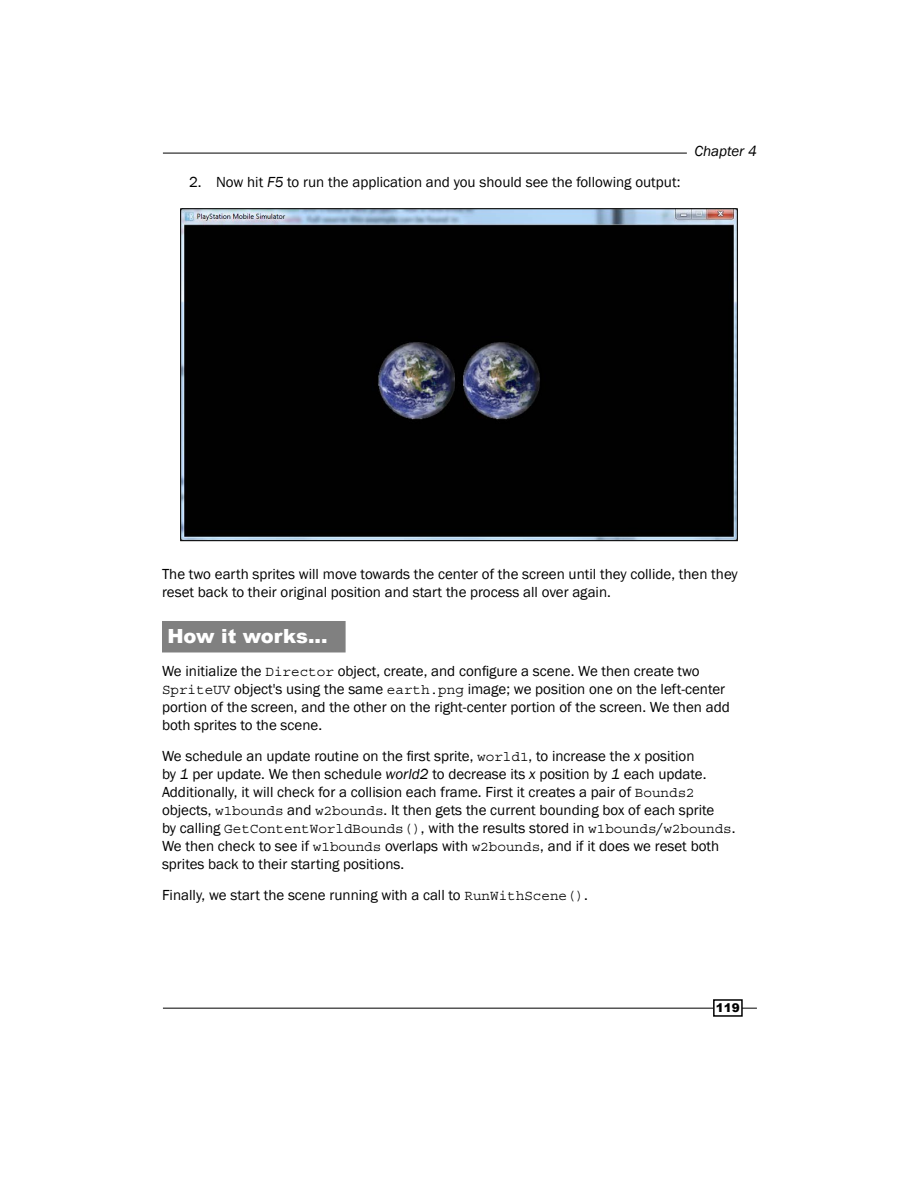
<style>
.page{position:relative;width:918px;height:1188px;background:#fff}
.page>*{position:absolute;margin:0;border:0;box-sizing:border-box;transform-origin:0 0}
.Heading_2_Heading_2{font:900 19.5px "Arial";color:#fff}
.Normal__PACKT{font:15px/18px "Franklin Gothic";color:#000}
.t1{font:italic 15px "Franklin Gothic";color:#000}
.Normal__PACKT-2{font:14.25px "Courier Std";color:#000}
.t2{font:900 12px "Arial";color:#000}
.s1{font-style:italic}
.s2{font-family:"Courier Std";font-size:14.25px}
.s3{font-family:"Franklin Gothic";font-size:15px}
</style>
<div class="page">
<hr style="left:163px;top:1008px;width:594px;height:1px;background:#000">
<hr style="left:163px;top:153px;width:524px;height:1px;background:#000">
<div style="left:714px;top:1000px;width:28px;height:16px;background:#fff"></div>
<div style="left:713px;top:999px;width:30px;height:18px;border:2px solid #000"></div>
<div style="left:162px;top:621px;width:184px;height:31px;background:#808080"></div>
<img style="left:182px;top:210px;width:554px;height:329px">
<p class="Normal__PACKT" style="left:189px;top:173px;width:493px">2. Now hit <span class="s1">F5</span> to run the application and you should see the following output:</p>
<p class="t1" style="left:694px;top:142px;width:64px">Chapter 4</p>
<p class="Normal__PACKT" style="left:162px;top:565px;width:577px">The two earth sprites will move towards the center of the screen until they collide, then they reset back to their original position and start the process all over again.</p>
<p class="Heading_2_Heading_2" style="left:167px;top:621px;width:162px">How it works...</p>
<p class="Normal__PACKT" style="left:162px;top:662px;width:569px">We initialize the <span class="s2">Director</span> object, create, and configure a scene. We then create two <span class="s2">SpriteUV</span> object's using the same <span class="s2">earth.png</span> image; we position one on the left-center portion of the screen, and the other on the right-center portion of the screen. We then add both sprites to the scene.</p>
<p class="Normal__PACKT" style="left:162px;top:747px;width:554px">We schedule an update routine on the first sprite, <span class="s2">world1</span>, to increase the <span class="s1">x</span> position<br>by <span class="s1">1</span> per update. We then schedule <span class="s1">world2</span> to decrease its <span class="s1">x</span> position by <span class="s1">1</span> each update.<br>Additionally, it will check for a collision each frame. First it creates a pair of <span class="s2">Bounds2 </span>objects, <span class="s2">w1bounds</span> and <span class="s2">w2bounds</span>. It then gets the current bounding box of each sprite</p>
<p class="Normal__PACKT-2" style="left:162px;top:820px;width:575px"><span class="s3">by calling</span> GetContentWorldBounds()<span class="s3">, with the results stored in</span> w1bounds<span class="s3">/</span>w2bounds<span class="s3">.</span></p>
<p class="Normal__PACKT" style="left:162px;top:837px;width:559px">We then check to see if <span class="s2">w1bounds</span> overlaps with <span class="s2">w2bounds</span>, and if it does we reset both sprites back to their starting positions.</p>
<p class="Normal__PACKT" style="left:162px;top:886px;width:427px">Finally, we start the scene running with a call to <span class="s2">RunWithScene()</span>.</p>
<p class="t2" style="left:716px;top:999px;width:26px">119</p>
</div>
